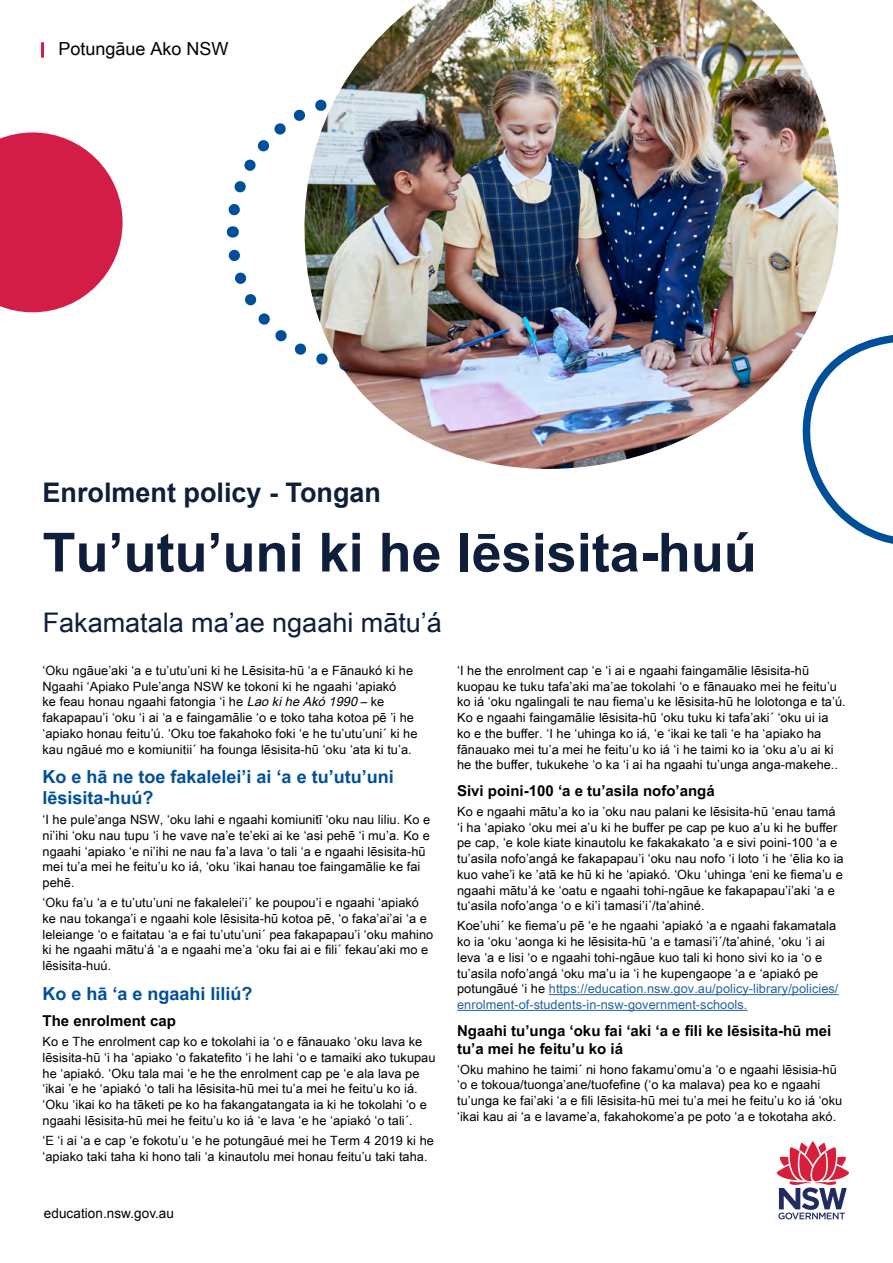
<style>
.page{position:relative;width:893px;height:1263px;background:#fff}
.page>*{position:absolute;margin:0;border:0;box-sizing:border-box;transform-origin:0 0}
.t1{font:700 54px "Arial Unicode MS";color:#0e1e3b}
.t2{font:27px "Arial Unicode MS";color:#0e1e3b}
.t3{font:700 27px "Arial";color:#0e1e3b}
.t4{font:700 18px/21px "Arial Unicode MS";color:#004f9a}
.Line_1{font:18px "Arial Unicode MS";color:#000}
.t5{font:700 15px/18px "Arial Unicode MS";color:#000}
.t6{font:13.5px "Arial";letter-spacing:.005em;color:#000}
.t7{font:12.75px/15.8px "Arial Unicode MS";letter-spacing:.005em;color:#000}
.s1{font-style:italic}
.s2{color:#2564a2}
</style>
<div class="page">
<svg style="left:226px;top:109px;width:77px;height:246px"></svg>
<svg style="left:0;top:132px;width:123px;height:180px"></svg>
<svg style="left:776px;top:1141px;width:73px;height:78px"></svg>
<hr style="left:549px;top:994px;width:289px;height:1px;background:#2564a2">
<hr style="left:457px;top:1010px;width:290px;height:1px;background:#2564a2">
<img style="left:303px;top:0;width:536px;height:469px">
<svg style="left:755px;top:315px;width:138px;height:229px"></svg>
<hr style="left:41px;top:42px;width:3px;height:16px;background:#d41d46">
<p class="Line_1" style="left:59px;top:36px;width:172px">Potungāue Ako NSW</p>
<h2 class="t3" style="left:43px;top:474px;width:340px">Enrolment policy - Tongan</h2>
<h1 class="t1" style="left:43px;top:513px;width:716px">Tu’utu’uni ki he lēsisita-huú</h1>
<h2 class="t2" style="left:43px;top:603px;width:401px">Fakamatala ma’ae ngaahi mātu’á</h2>
<p class="t7" style="left:43px;top:662px;width:376px">‘Oku ngāue’aki ‘a e tu’utu’uni ki he Lēsisita-hū ‘a e Fānaukó ki he Ngaahi ‘Apiako Pule’anga NSW ke tokoni ki he ngaahi ‘apiakó<br>ke feau honau ngaahi fatongia ‘i he <span class="s1">Lao kihe Akó 1990</span> – ke fakapapau’i ‘oku ‘i ai ‘a e faingamālie ‘o e toko taha kotoa pē ’i he ‘apiako honau feitu’ú. ‘Oku toe fakahoko foki ‘e he tu’utu’uni´ ki he kau ngāué mo e komiunitii´ ha founga lēsisita-hū ‘oku ‘ata ki tu’a.</p>
<h3 class="t4" style="left:43px;top:767px;width:353px">Ko e hā ne toe fakalelei’i ai ‘a e tu’utu’uni lēsisita-huú?</h3>
<p class="t7" style="left:43px;top:811px;width:389px">‘I he pule’anga NSW, ‘oku lahi e ngaahi komiunitī ‘oku nau liliu. Ko e ni’ihi ‘oku nau tupu ‘i he vave na’e te’eki ai ke ‘asi pehē ‘i mu’a. Ko e ngaahi ‘apiako ‘e ni’ihi ne nau fa’a lava ‘o tali ‘a e ngaahi lēsisita-hū mei tu’a mei he feitu’u ko iá, ‘oku ‘ikai hanau toe faingamālie ke fai pehē.</p>
<p class="t7" style="left:43px;top:894px;width:392px">‘Oku fa’u ‘a e tu’utu’uni ne fakalelei’i´ ke poupou’i e ngaahi ‘apiakó ke nau tokanga’i e ngaahi kole lēsisita-hū kotoa pē, ‘o faka’ai’ai ‘a e leleiange ‘o e faitatau ‘a e fai tu’utu’uni´ pea fakapapau’i ‘oku mahino ki he ngaahi mātu’á ‘a e ngaahi me’a ‘oku fai ai e fili´ fekau’aki mo e lēsisita-huú.</p>
<h3 class="t4" style="left:43px;top:983px;width:212px">Ko e hā ‘a e ngaahi liliú?</h3>
<h4 class="t5" style="left:43px;top:1012px;width:135px">The enrolment cap</h4>
<p class="t7" style="left:43px;top:1033px;width:394px">Ko e The enrolment cap ko e tokolahi ia ‘o e fānauako ‘oku lava ke lēsisita-hū ‘i ha ‘apiako ‘o fakatefito ‘i he lahi ‘o e tamaiki ako tukupau he ‘apiakó. ‘Oku tala mai ‘e he the enrolment cap pe ‘e ala lava pe ‘ikai ’e he ‘apiakó ‘o tali ha lēsisita-hū mei tu’a mei he feitu’u ko iá. ‘Oku ‘ikai ko ha tāketi pe ko ha fakangatangata ia ki he tokolahi ‘o e ngaahi lēsisita-hū mei he feitu’u ko iá ‘e lava ‘e he ‘apiakó ‘o tali´.</p>
<p class="t7" style="left:43px;top:1132px;width:393px">‘E ‘i ai ‘a e cap ‘e fokotu’u ‘e he potungāué mei he Term 4 2019 ki he ‘apiako taki taha ki hono tali ‘a kinautolu mei honau feitu’u taki taha.</p>
<p class="t7" style="left:457px;top:662px;width:390px">‘I he the enrolment cap ‘e ‘i ai e ngaahi faingamālie lēsisita-hū kuopau ke tuku tafa’aki ma’ae tokolahi ‘o e fānauako mei he feitu’u ko iá ‘oku ngalingali te nau fiema’u ke lēsisita-hū he lolotonga e ta’ú.<br>Ko e ngaahi faingamālie lēsisita-hū ‘oku tuku ki tafa’aki´ ‘oku ui ia<br>ko e the buffer. ‘I he ‘uhinga ko iá, ‘e ‘ikai ke tali ‘e ha ‘apiako ha fānauako mei tu’a mei he feitu’u ko iá ‘i he taimi ko ia ‘oku a’u ai ki he the buffer, tukukehe ‘o ka ‘i ai ha ngaahi tu’unga anga-makehe..</p>
<h4 class="t5" style="left:457px;top:782px;width:259px">Sivi poini-100 ‘a e tu’asila nofo’angá</h4>
<p class="t7" style="left:457px;top:803px;width:388px">Ko e ngaahi mātu’a ko ia ’oku nau palani ke lēsisita-hū ‘enau tamá ‘i ha ‘apiako ‘oku mei a’u ki he buffer pe cap pe kuo a’u ki he buffer pe cap, ‘e kole kiate kinautolu ke fakakakato ‘a e sivi poini-100 ‘a e tu’asila nofo’angá ke fakapapau’i ‘oku nau nofo ‘i loto ‘i he ‘ēlia ko ia kuo vahe’i ke ’atā ke hū ki he ‘apiakó. ‘Oku ‘uhinga ‘eni ke fiema’u e ngaahi mātu’á ke ‘oatu e ngaahi tohi-ngāue ke fakapapau’i’aki ‘a e tu‘asila nofo’anga ‘o e ki’i tamasi’i´/ta’ahiné.</p>
<p class="t7" style="left:457px;top:918px;width:383px">Koe’uhi´ ke fiema’u pē ‘e he ngaahi ‘apiakó ‘a e ngaahi fakamatala ko ia ‘oku ‘aonga ki he lēsisita-hū ‘a e tamasi’i´/ta’ahiné, ‘oku ‘i ai leva ‘a e lisi ‘o e ngaahi tohi-ngāue kuo tali ki hono sivi ko ia ‘o e tu’asila nofo’angá ‘oku ma’u ia ‘i he kupengaope ‘a e ‘apiakó pe potungāué ‘i he <span class="s2">https://education.nsw.gov.au/policy-library/policies/ enrolment-of-students-in-nsw-government-schools.</span></p>
<h4 class="t5" style="left:457px;top:1022px;width:376px">Ngaahi tu’unga ‘oku fai ‘aki ‘a e fiIi ke lēsisita-hū mei tu’a mei he feitu’u ko iá</h4>
<p class="t7" style="left:457px;top:1061px;width:387px">‘Oku mahino he taimi´ ni hono fakamu’omu’a ‘o e ngaahi lēsisia-hū ‘o e tokoua/tuonga’ane/tuofefine (‘o ka malava) pea ko e ngaahi tu’unga ke fai’aki ‘a e fili lēsisita-hū mei tu’a mei he feitu’u ko iá ‘oku ‘ikai kau ai ‘a e lavame’a, fakahokome’a pe poto ‘a e tokotaha akó.</p>
<p class="t6" style="left:44px;top:1204px;width:132px">education.nsw.gov.au</p>
</div>
